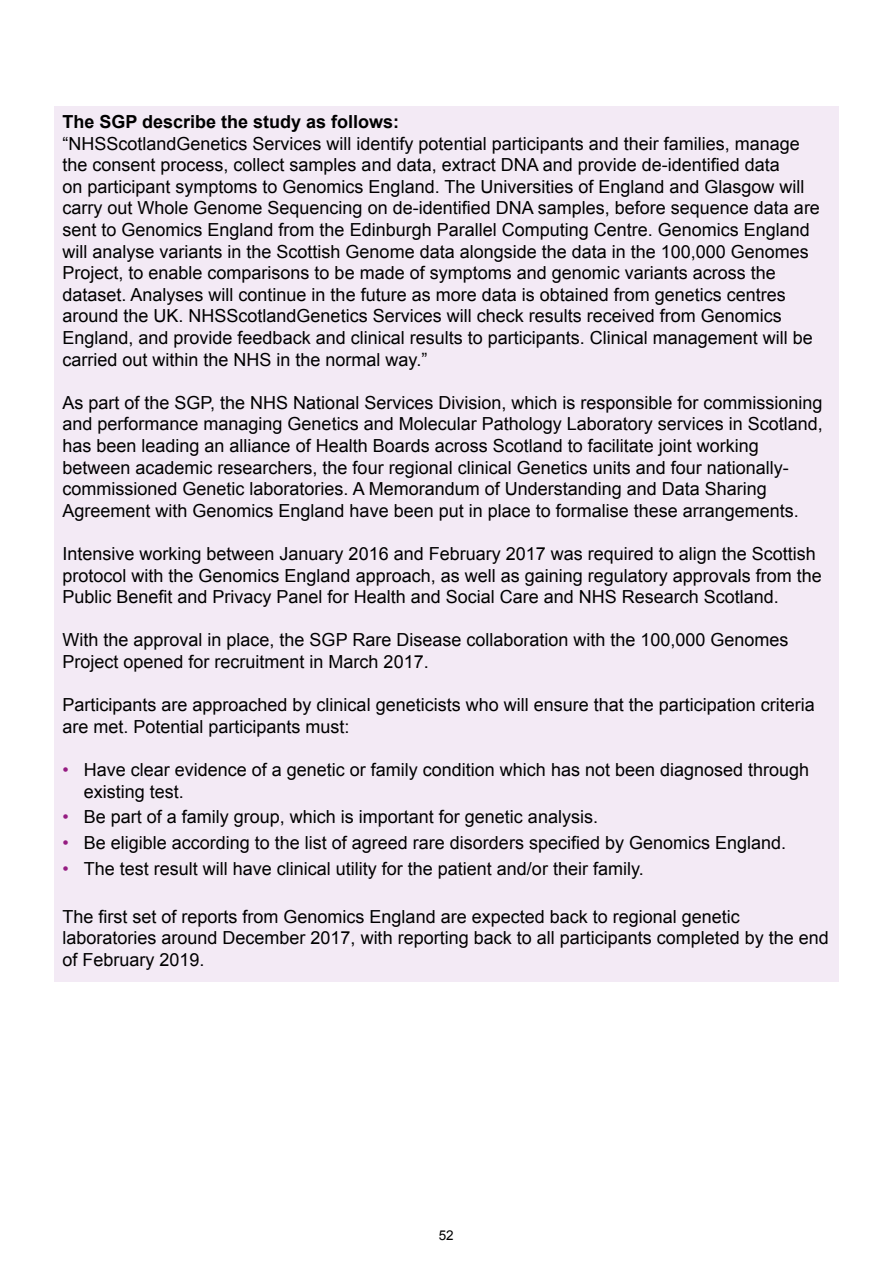
<style>
.page{position:relative;width:893px;height:1263px;background:#fff}
.page>*{position:absolute;margin:0;border:0;box-sizing:border-box;transform-origin:0 0}
.t1{font:18px/21.6px "Arial";color:#000}
.t2{font:700 18px "Arial";color:#000}
.t3{font:13.5px "Arial";color:#000}
.s1{color:#951b81}
</style>
<div class="page">
<div style="left:54px;top:106px;width:785px;height:276px;background:#f3eaf5"></div>
<div style="left:54px;top:365px;width:785px;height:168px;background:#f3eaf5"></div>
<div style="left:54px;top:517px;width:785px;height:103px;background:#f3eaf5"></div>
<div style="left:54px;top:603px;width:785px;height:81px;background:#f3eaf5"></div>
<div style="left:54px;top:668px;width:785px;height:103px;background:#f3eaf5"></div>
<div style="left:54px;top:754px;width:785px;height:56px;background:#f3eaf5"></div>
<div style="left:54px;top:802px;width:785px;height:34px;background:#f3eaf5"></div>
<div style="left:54px;top:828px;width:785px;height:34px;background:#f3eaf5"></div>
<div style="left:54px;top:853px;width:785px;height:34px;background:#f3eaf5"></div>
<div style="left:54px;top:879px;width:785px;height:103px;background:#f3eaf5"></div>
<p class="t2" style="left:63px;top:110px;width:338px">The SGP describe the study as follows:</p>
<p class="t1" style="left:63px;top:133px;width:759px">“NHSScotlandGenetics Services will identify potential participants and their families, manage the consent process, collect samples and data, extract DNA and provide de-identified data<br>on participant symptoms to Genomics England. The Universities of England and Glasgow will carry out Whole Genome Sequencing on de-identified DNA samples, before sequence data are sent to Genomics England from the Edinburgh Parallel Computing Centre. Genomics England will analyse variants in the Scottish Genome data alongside the data in the 100,000 Genomes Project, to enable comparisons to be made of symptoms and genomic variants across the dataset. Analyses will continue in the future as more data is obtained from genetics centres around the UK. NHSScotlandGenetics Services will check results received from Genomics England, and provide feedback and clinical results to participants. Clinical management will be carried out within the NHS in the normal way.”</p>
<p class="t1" style="left:63px;top:392px;width:762px">As part of the SGP, the NHS National Services Division, which is responsible for commissioning and performance managing Genetics and Molecular Pathology Laboratory services in Scotland, has been leading an alliance of Health Boards across Scotland to facilitate joint working between academic researchers, the four regional clinical Genetics units and four nationally&shy;commissioned Genetic laboratories. A Memorandum of Understanding and Data Sharing Agreement with Genomics England have been put in place to formalise these arrangements.</p>
<p class="t1" style="left:63px;top:543px;width:761px">Intensive working between January 2016 and February 2017 was required to align the Scottish protocol with the Genomics England approach, as well as gaining regulatory approvals from the<br>Public Benefit and Privacy Panel for Health and Social Care and NHS Research Scotland.</p>
<p class="t1" style="left:63px;top:629px;width:728px">With the approval in place, the SGP Rare Disease collaboration with the 100,000 Genomes<br>Project opened for recruitment in March 2017.</p>
<p class="t1" style="left:63px;top:694px;width:754px">Participants are approached by clinical geneticists who will ensure that the participation criteria are met. Potential participants must:</p>
<p class="t1" style="left:84px;top:759px;width:727px;text-indent:-21px"><span class="s1">•</span> Have clear evidence of a genetic or family condition which has not been diagnosed through existing test.</p>
<p class="t1" style="left:63px;top:806px;width:537px"><span class="s1">•</span> Be part of a family group, which is important for genetic analysis.</p>
<p class="t1" style="left:63px;top:832px;width:725px"><span class="s1">•</span> Be eligible according to the list of agreed rare disorders specified by Genomics England.</p>
<p class="t1" style="left:63px;top:858px;width:583px"><span class="s1">•</span> The test result will have clinical utility for the patient and/or their family.</p>
<p class="t1" style="left:63px;top:906px;width:768px">The first set of reports from Genomics England are expected back to regional genetic laboratories around December 2017, with reporting back to all participants completed by the end of February 2019.</p>
<p class="t3" style="left:439px;top:1226px;width:17px">52</p>
</div>
